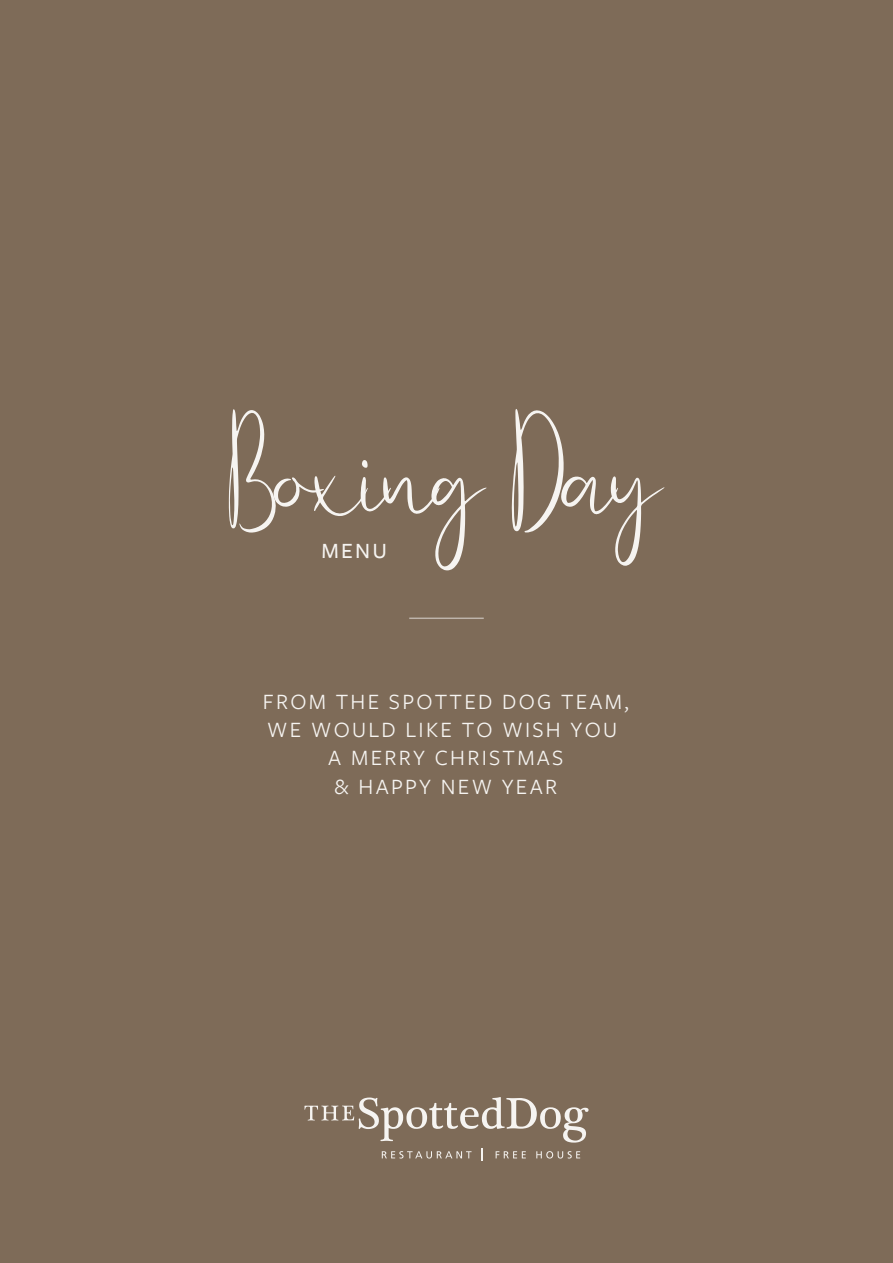
<style>
.page{position:relative;width:893px;height:1263px;background:#7e6b58}
.page>*{position:absolute;margin:0;border:0;box-sizing:border-box;transform-origin:0 0}
.t1{font:148.5px "Warm Christmas";letter-spacing:-.03em;color:#f6f4f1}
.t2{font:22.8px/28.3px "Freight Sans Pro";letter-spacing:.1em;color:#f6f4f1;text-align:center}
.t3{font:500 22.65px "Freight Sans Pro";color:#f6f4f1}
</style>
<div class="page">
<svg style="left:304px;top:1097px;width:284px;height:45px"></svg>
<svg style="left:382px;top:1151px;width:89px;height:7px"></svg>
<svg style="left:482px;top:1148px;width:1px;height:13px"></svg>
<svg style="left:496px;top:1151px;width:30px;height:7px"></svg>
<svg style="left:536px;top:1151px;width:44px;height:7px"></svg>
<hr style="left:409px;top:617px;width:75px;height:2px;background:#fff">
<h1 class="t1" style="left:227px;top:400px;width:435px">Boxing Day</h1>
<p class="t3" style="left:321px;top:535px;width:67px">MENU</p>
<p class="t2" style="left:263px;top:686px;width:367px">FROM THE SPOTTED DOG TEAM,<br>WE WOULD LIKE TO WISH YOU<br>A MERRY CHRISTMAS<br>&amp; HAPPY NEW YEAR</p>
</div>
